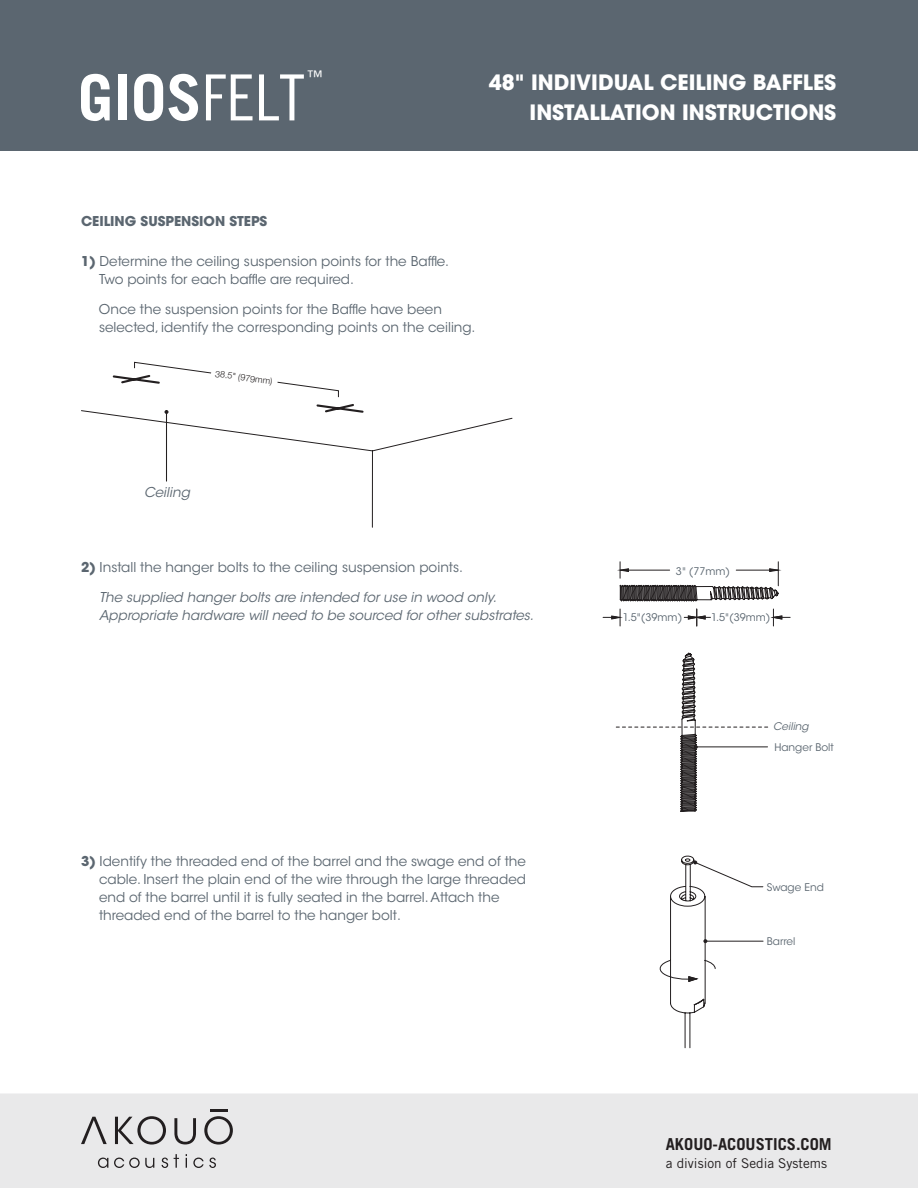
<style>
.page{position:relative;width:918px;height:1188px;background:#fff}
.page>*{position:absolute;margin:0;border:0;box-sizing:border-box;transform-origin:0 0}
.t1{font:700 63.75px "Trade Gothic LT Std";color:#fff}
.t2{font:700 21px/30px "ITC Avant Garde Std";color:#fff;text-align:right}
.t3{font:700 16.5px "Trade Gothic LT Std";color:#231f20}
.t4{font:16.05px "Trade Gothic LT Std Cn 18";color:#fff}
.Step_Body_Text{font:13.5px/18px "ITC Avant Garde Std";color:#5b6670}
.Step_Body_Text-2{font:italic 13.5px/18px "ITC Avant Garde Std";color:#5b6670}
.t5{font:13.5px "Trade Gothic LT Std";color:#231f20}
.Step_Body_Text-3{font:700 13.5px "ITC Avant Garde Std";color:#5b6670}
.Parts_List{font:italic 13.5px "ITC Avant Garde Std";color:#5b6670}
.Parts_List-2{font:10.5px "ITC Avant Garde Std";color:#5b6670}
.Parts_List-3{font:italic 10.5px "ITC Avant Garde Std";color:#5b6670}
.Spec_Measurement_Tex{font:300 9px "Helvetica Neue LT Std";color:#231f20}
.s1{font-family:"Trade Gothic LT Std Cn 18";font-weight:400}
.s2{font-weight:700}
</style>
<div class="page">
<div style="left:0;top:0;width:918px;height:150px;background:#5b6670"></div>
<div style="left:0;top:1094px;width:918px;height:94px;background:#e9e9ea"></div>
<svg style="left:81px;top:1117px;width:26px;height:27px"></svg>
<svg style="left:115px;top:1116px;width:51px;height:29px"></svg>
<svg style="left:174px;top:1118px;width:22px;height:26px"></svg>
<svg style="left:204px;top:1116px;width:29px;height:29px"></svg>
<hr style="left:210px;top:1109px;width:17px;height:3px;background:#231f20">
<svg style="left:98px;top:1158px;width:10px;height:10px"></svg>
<svg style="left:114px;top:1158px;width:40px;height:10px"></svg>
<svg style="left:162px;top:1158px;width:6px;height:10px"></svg>
<svg style="left:174px;top:1154px;width:5px;height:14px"></svg>
<svg style="left:186px;top:1154px;width:1px;height:14px"></svg>
<svg style="left:193px;top:1158px;width:23px;height:10px"></svg>
<svg style="left:603px;top:609px;width:19px;height:17px"></svg>
<svg style="left:771px;top:609px;width:19px;height:17px"></svg>
<svg style="left:684px;top:609px;width:26px;height:17px"></svg>
<svg style="left:618px;top:562px;width:163px;height:40px"></svg>
<svg style="left:616px;top:653px;width:152px;height:159px"></svg>
<svg style="left:659px;top:856px;width:104px;height:192px"></svg>
<svg style="left:81px;top:410px;width:432px;height:118px"></svg>
<hr style="left:166px;top:412px;width:1px;height:69px;background:#231f20">
<svg style="left:111px;top:362px;width:254px;height:52px"></svg>
<p class="t4" style="left:307px;top:67px;width:17px">™</p>
<h1 class="t1" style="left:78px;top:59px;width:228px">GIOS<span class="s1">FELT</span></h1>
<h2 class="t2" style="left:489px;top:67px;width:349px">48" INDIVIDUAL CEILING BAFFLES<br>INSTALLATION INSTRUCTIONS</h2>
<p class="Step_Body_Text-3" style="left:81px;top:212px;width:188px">CEILING SUSPENSION STEPS</p>
<p class="Step_Body_Text" style="left:99px;top:253px;width:352px;text-indent:-18px"><span class="s2">1)</span> Determine the ceiling suspension points for the Baffle.<br>Two points for each baffle are required.</p>
<p class="Step_Body_Text" style="left:99px;top:301px;width:378px">Once the suspension points for the Baffle have been selected, identify the corresponding points on the ceiling.</p>
<p class="Spec_Measurement_Tex" style="left:216px;top:368px;width:59px;rotate:8deg">38.5" (979mm)</p>
<p class="Parts_List" style="left:144px;top:484px;width:47px">Ceiling</p>
<p class="Step_Body_Text" style="left:81px;top:558px;width:384px"><span class="s2">2)</span> Install the hanger bolts to the ceiling suspension points.</p>
<p class="Step_Body_Text-2" style="left:99px;top:588px;width:436px">The supplied hanger bolts are intended for use in wood only.<br>Appropriate hardware will need to be sourced for other substrates.</p>
<p class="Step_Body_Text" style="left:99px;top:852px;width:429px;text-indent:-18px"><span class="s2">3)</span> Identify the threaded end of the barrel and the swage end of the cable. Insert the plain end of the wire through the large threaded end of the barrel until it is fully seated in the barrel. Attach the threaded end of the barrel to the hanger bolt.</p>
<p class="Parts_List-2" style="left:676px;top:564px;width:56px">3" (77mm)</p>
<p class="Parts_List-2" style="left:623px;top:611px;width:61px">1.5"(39mm)</p>
<p class="Parts_List-2" style="left:711px;top:611px;width:61px">1.5"(39mm)</p>
<p class="Parts_List-3" style="left:773px;top:720px;width:37px">Ceiling</p>
<p class="Parts_List-2" style="left:774px;top:740px;width:61px">Hanger Bolt</p>
<p class="Parts_List-2" style="left:767px;top:881px;width:59px">Swage End</p>
<p class="Parts_List-2" style="left:767px;top:935px;width:30px">Barrel</p>
<p class="t3" style="left:666px;top:1134px;width:168px">AKOUO-ACOUSTICS.COM</p>
<p class="t5" style="left:666px;top:1155px;width:163px">a division of Sedia Systems</p>
</div>
